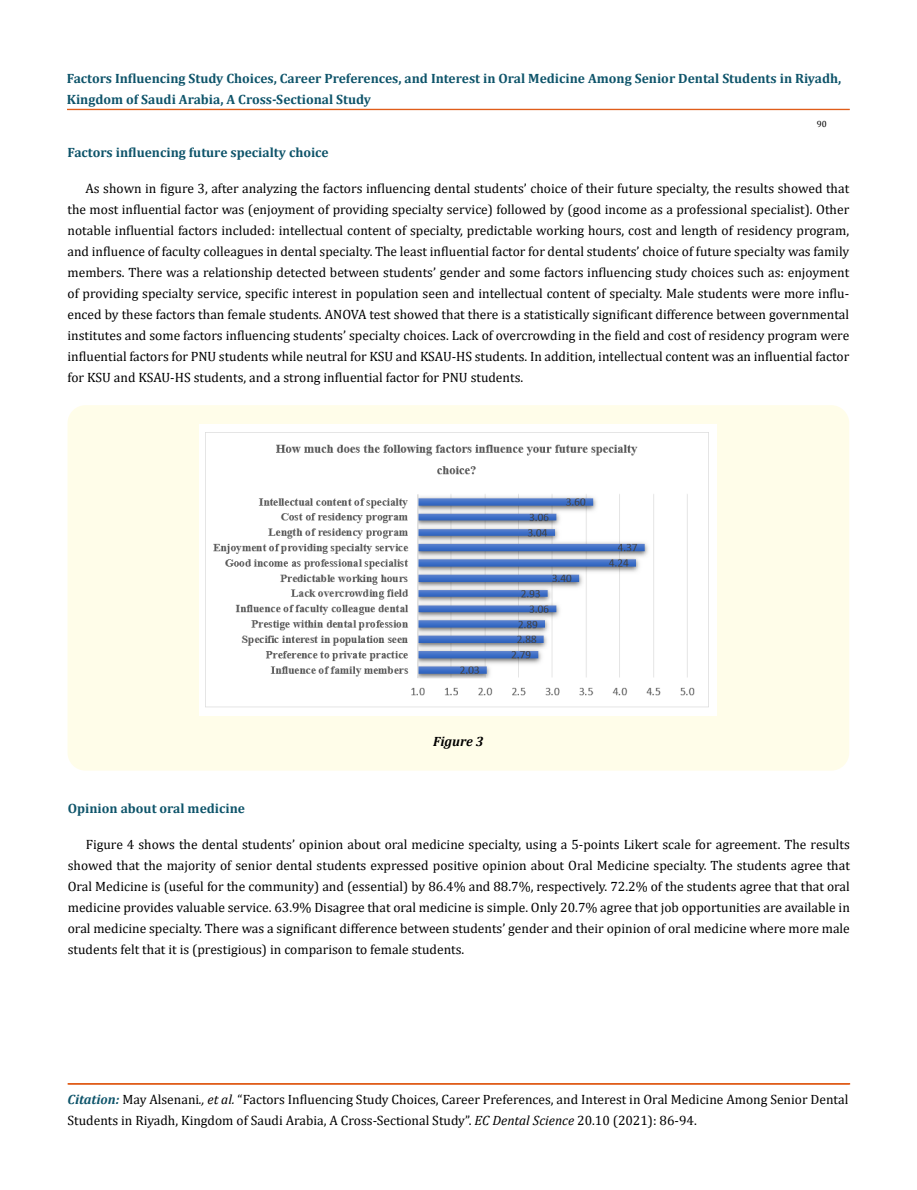
<style>
.page{position:relative;width:917px;height:1190px;background:#fff}
.page>*{position:absolute;margin:0;border:0;box-sizing:border-box;transform-origin:0 0}
.t1{font:13.5px/21px "Cambria";color:#000;text-align:justify}
.t2{font:700 13.5px/21px "Cambria";color:#0e546a}
.t3{font:italic 700 13.5px "Cambria";color:#000}
.t4{font:9px "Cambria";color:#000}
.s1{font-weight:700;font-style:italic;color:#0e546a}
.s2{font-style:italic}
</style>
<div class="page">
<div style="left:67px;top:109px;width:782px;height:1px;border:1px solid #e05d1a"></div>
<div style="left:68px;top:1083px;width:781px;height:1px;border:1px solid #e05d1a"></div>
<div style="left:68px;top:405px;width:781px;height:365px;background:#fffde9;border-radius:18px"></div>
<img style="left:200px;top:424px;width:517px;height:291px">
<p class="t2" style="left:67px;top:68px;width:776px">Factors Influencing Study Choices, Career Preferences, and Interest in Oral Medicine Among Senior Dental Students in Riyadh,<br>Kingdom of Saudi Arabia, A Cross-Sectional Study</p>
<p class="t4" style="left:816px;top:118px;width:11px">90</p>
<p class="t2" style="left:68px;top:142px;width:263px">Factors influencing future specialty choice</p>
<p class="t1" style="left:68px;top:178px;width:783px;text-indent:18px">As shown in figure 3, after analyzing the factors influencing dental students’ choice of their future specialty, the results showed that the most influential factor was (enjoyment of providing specialty service) followed by (good income as a professional specialist). Other notable influential factors included: intellectual content of specialty, predictable working hours, cost and length of residency program, and influence of faculty colleagues in dental specialty. The least influential factor for dental students’ choice of future specialty was family members. There was a relationship detected between students’ gender and some factors influencing study choices such as: enjoyment of providing specialty service, specific interest in population seen and intellectual content of specialty. Male students were more influ&shy;enced by these factors than female students. ANOVA test showed that there is a statistically significant difference between governmental institutes and some factors influencing students’ specialty choices. Lack of overcrowding in the field and cost of residency program were influential factors for PNU students while neutral for KSU and KSAU-HS students. In addition, intellectual content was an influential factor for KSU and KSAU-HS students, and a strong influential factor for PNU students.</p>
<p class="t3" style="left:433px;top:732px;width:52px">Figure 3</p>
<p class="t2" style="left:68px;top:797px;width:179px">Opinion about oral medicine</p>
<p class="t1" style="left:68px;top:833px;width:783px;text-indent:18px">Figure 4 shows the dental students’ opinion about oral medicine specialty, using a 5-points Likert scale for agreement. The results showed that the majority of senior dental students expressed positive opinion about Oral Medicine specialty. The students agree that Oral Medicine is (useful for the community) and (essential) by 86.4% and 88.7%, respectively. 72.2% of the students agree that that oral medicine provides valuable service. 63.9% Disagree that oral medicine is simple. Only 20.7% agree that job opportunities are available in oral medicine specialty. There was a significant difference between students’ gender and their opinion of oral medicine where more male students felt that it is (prestigious) in comparison to female students.</p>
<p class="t1" style="left:68px;top:1088px;width:782px"><span class="s1">Citation:</span> May Alsenani<span class="s2">., et al.</span> “Factors Influencing Study Choices, Career Preferences, and Interest in Oral Medicine Among Senior Dental<br>Students in Riyadh, Kingdom of Saudi Arabia, A Cross-Sectional Study”. <span class="s2">EC Dental Science</span> 20.10 (2021): 86-94.</p>
</div>
